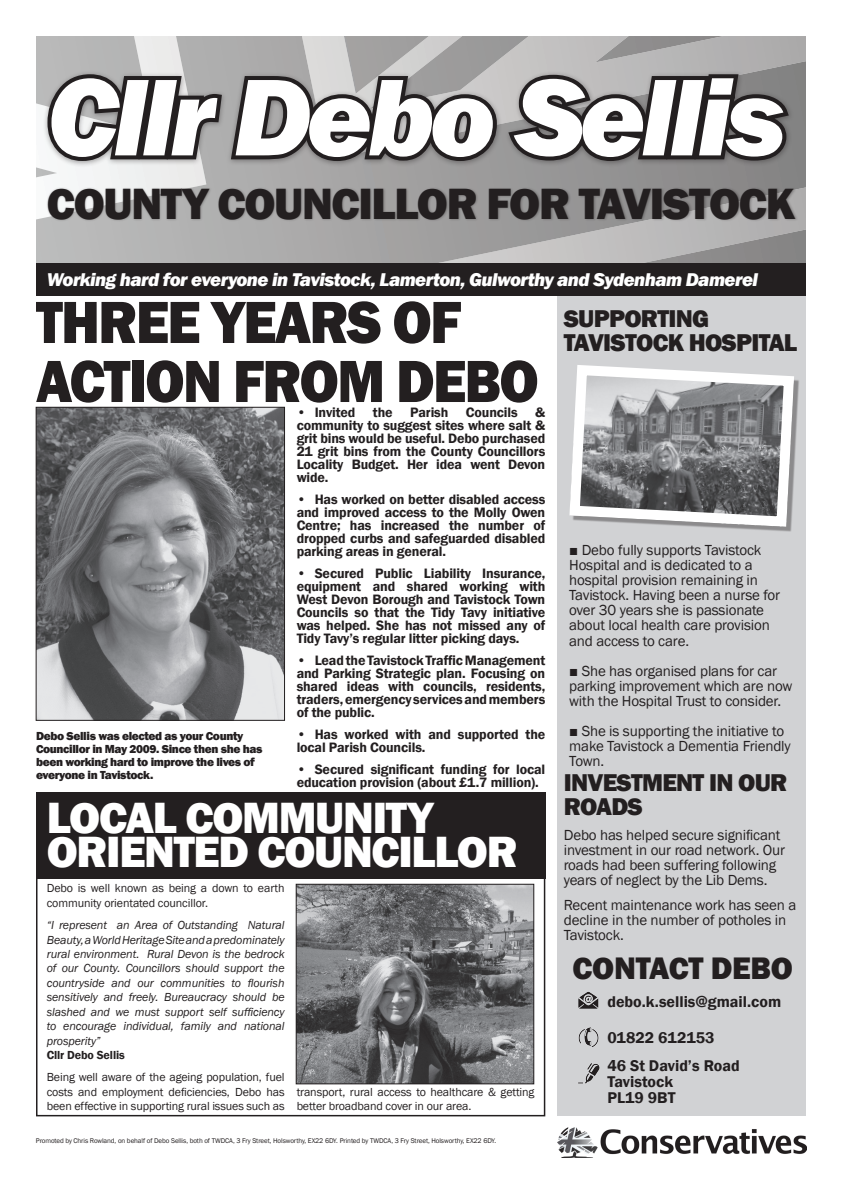
<style>
.page{position:relative;width:842px;height:1191px;background:#fff}
.page>*{position:absolute;margin:0;border:0;box-sizing:border-box;transform-origin:0 0}
.Franklin_Gothic_Heav{font:italic 800 113px "Franklin Gothic";letter-spacing:-.04em;color:#fff}
.Franklin_Gothic_Heav-2{font:800 61.6px/59px "Franklin Gothic";letter-spacing:-.03em;color:#231f20;scale:.93 1}
.Franklin_Gothic_Heav-3{font:800 45px/34px "Franklin Gothic";letter-spacing:-.03em;color:#fff}
.t1{font:800 45px "Franklin Gothic";letter-spacing:-.03em;color:#231f20}
.t2{font:800 32px "Franklin Gothic";letter-spacing:-.01em;color:#231f20}
.Franklin_Gothic_Heav-4{font:800 25px/24px "Franklin Gothic";letter-spacing:-.03em;color:#231f20}
.t3{font:italic 800 19px "Franklin Gothic";letter-spacing:-.03em;color:#fff}
.t4{font:600 16px "Franklin Gothic";color:#231f20}
.t5{font:15px/15px "Franklin Gothic";letter-spacing:-.01em;color:#231f20}
.t6{font:600 14px/13px "Franklin Gothic";letter-spacing:-.01em;color:#231f20;text-align:justify}
.t7{font:italic 12px/14.4px "Franklin Gothic";letter-spacing:-.01em;color:#231f20;text-align:justify}
.t8{font:12px/14.4px "Franklin Gothic";letter-spacing:-.01em;color:#231f20}
.Franklin_Gothic_Heav-5{font:800 12px/13px "Franklin Gothic";letter-spacing:-.03em;color:#231f20}
.t9{font:600 12px "Franklin Gothic";letter-spacing:-.01em;color:#231f20}
.t10{font:7px "Franklin Gothic";letter-spacing:-.01em;color:#231f20}
.s1{font-weight:800}
</style>
<div class="page">
<div style="left:557px;top:284px;width:249px;height:832px;background:#d1d2d4"></div>
<svg style="left:569px;top:365px;width:230px;height:167px"></svg>
<img style="left:298px;top:886px;width:234px;height:196px">
<div style="left:296px;top:884px;width:238px;height:200px;border:1px solid #231f20"></div>
<div style="left:36px;top:792px;width:509px;height:86px;background:#231f20"></div>
<img style="left:38px;top:409px;width:245px;height:309px">
<div style="left:36px;top:407px;width:249px;height:313px;border:1px solid #231f20"></div>
<svg style="left:36px;top:36px;width:770px;height:227px;background:#ababab"></svg>
<div style="left:36px;top:263px;width:770px;height:32px;background:#231f20"></div>
<div style="left:47px;top:187px;width:751px;height:35px;background:#231f20;opacity:.3"></div>
<img style="left:557px;top:1127px;width:249px;height:30px">
<img style="left:578px;top:992px;width:21px;height:17px">
<img style="left:578px;top:1027px;width:21px;height:20px">
<img style="left:578px;top:1063px;width:22px;height:21px">
<svg style="left:36px;top:36px;width:758px;height:153px;background:#848383"></svg>
<p class="Franklin_Gothic_Heav" style="left:47px;top:44px;width:740px">Cllr Debo Sellis</p>
<p class="t1" style="left:47px;top:174px;width:750px">COUNTY COUNCILLOR FOR TAVISTOCK</p>
<p class="t3" style="left:47px;top:267px;width:713px">Working hard for everyone in Tavistock, Lamerton, Gulworthy and Sydenham Damerel</p>
<p class="Franklin_Gothic_Heav-2" style="left:36px;top:293px;width:542px">THREE YEARS OF<br>ACTION FROM DEBO</p>
<p class="t6" style="left:297px;top:406px;width:60px">• Invited</p>
<p class="t6" style="left:373px;top:406px;width:21px">the</p>
<p class="t6" style="left:410px;top:406px;width:40px">Parish</p>
<p class="t6" style="left:466px;top:406px;width:53px">Councils</p>
<p class="t6" style="left:297px;top:406px;width:250px;text-indent:239px">&amp; community to suggest sites where salt &amp; grit bins would be useful. Debo purchased 21 grit bins from the County Councillors Locality Budget. Her idea went Devon wide.</p>
<p class="t6" style="left:297px;top:493px;width:250px">• Has worked on better disabled access and improved access to the Molly Owen Centre; has increased the number of dropped curbs and safeguarded disabled parking areas in general.</p>
<p class="t6" style="left:297px;top:567px;width:250px">• Secured Public Liability Insurance, equipment and shared working with West Devon Borough and Tavistock Town Councils so that the Tidy Tavy initiative was helped. She has not missed any of Tidy Tavy’s regular litter picking days.</p>
<p class="t6" style="left:297px;top:654px;width:250px">• LeadtheTavistockTrafficManagement and Parking Strategic plan. Focusing on shared ideas with councils, residents, traders,emergency servicesandmembers of the public.</p>
<p class="t6" style="left:297px;top:728px;width:250px">• Has worked with and supported the local Parish Councils.</p>
<p class="t6" style="left:297px;top:763px;width:250px">• Secured significant funding for local education provision (about £1.7 million).</p>
<p class="Franklin_Gothic_Heav-5" style="left:36px;top:729px;width:228px">Debo Sellis was elected as your County Councillor in May 2009. Since then she has been working hard to improve the lives of everyone in Tavistock.</p>
<p class="Franklin_Gothic_Heav-3" style="left:47px;top:801px;width:472px">LOCAL COMMUNITY<br>ORIENTED COUNCILLOR</p>
<p class="t8" style="left:47px;top:881px;width:239px">Debo is well known as being a down to earth community orientated councillor.</p>
<p class="t7" style="left:47px;top:918px;width:239px">“I represent an Area of Outstanding Natural Beauty, a World Heritage Site and a predominately rural environment. Rural Devon is the bedrock of our County. Councillors should support the countryside and our communities to flourish sensitively and freely. Bureaucracy should be slashed and we must support self sufficiency to encourage individual, family and national prosperity”</p>
<p class="t9" style="left:47px;top:1047px;width:79px">Cllr Debo Sellis</p>
<p class="t8" style="left:47px;top:1070px;width:239px;text-align:justify">Being well aware of the ageing population, fuel costs and employment deficiencies, Debo has been effective in supporting rural issues such as</p>
<p class="t8" style="left:297px;top:1084px;width:239px">transport, rural access to healthcare &amp; getting better broadband cover in our area.</p>
<p class="t10" style="left:36px;top:1136px;width:462px">Promoted by Chris Rowland, on behalf of Debo Sellis, both of TWDCA, 3 Fry Street, Holsworthy, EX22 6DY. Printed by TWDCA, 3 Fry Street, Holsworthy, EX22 6DY.</p>
<p class="Franklin_Gothic_Heav-4" style="left:564px;top:307px;width:235px">SUPPORTING<br>TAVISTOCK HOSPITAL</p>
<p class="t5" style="left:569px;top:543px;width:212px"><span class="s1">■</span> Debo fully supports Tavistock<br>Hospital and is dedicated to a hospital provision remaining in<br>Tavistock. Having been a nurse for over 30 years she is passionate about local health care provision and access to care.</p>
<p class="t5" style="left:569px;top:663px;width:225px"><span class="s1">■</span> She has organised plans for car parking improvement which are now with the Hospital Trust to consider.</p>
<p class="t5" style="left:569px;top:723px;width:223px"><span class="s1">■</span> She is supporting the initiative to make Tavistock a Dementia Friendly<br>Town.</p>
<p class="Franklin_Gothic_Heav-4" style="left:564px;top:771px;width:225px">INVESTMENT IN OUR<br>ROADS</p>
<p class="t5" style="left:564px;top:828px;width:223px">Debo has helped secure significant investment in our road network. Our roads had been suffering following years of neglect by the Lib Dems.</p>
<p class="t5" style="left:564px;top:898px;width:234px">Recent maintenance work has seen a decline in the number of potholes in<br>Tavistock.</p>
<p class="t2" style="left:572px;top:947px;width:222px">CONTACT DEBO</p>
<p class="t4" style="left:607px;top:991px;width:175px">debo.k.sellis@gmail.com</p>
<p class="t4" style="left:607px;top:1027px;width:109px">01822 612153</p>
<p class="t4" style="left:607px;top:1055px;width:134px">46 St David’s Road</p>
<p class="t4" style="left:607px;top:1071px;width:67px">Tavistock</p>
<p class="t4" style="left:607px;top:1087px;width:70px">PL19 9BT</p>
</div>
